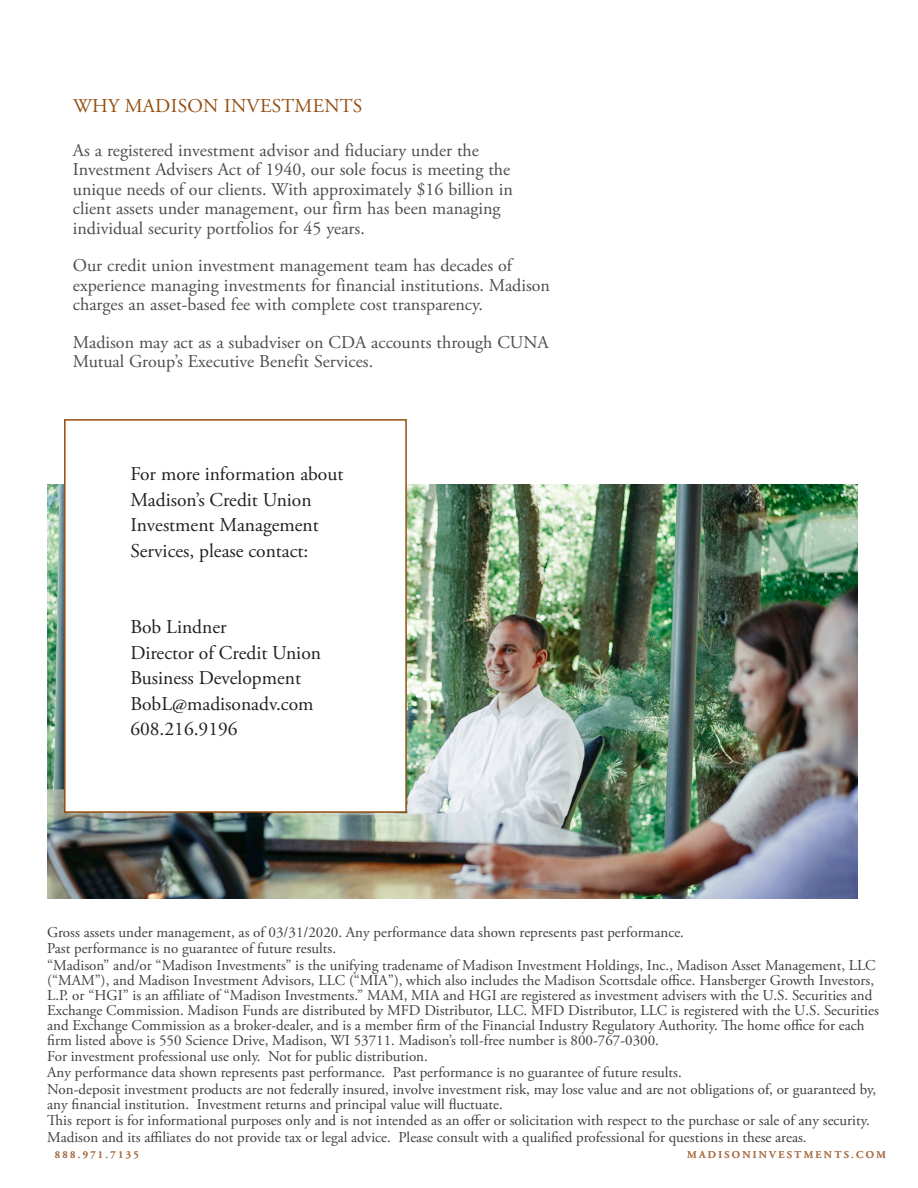
<style>
.page{position:relative;width:918px;height:1188px;background:#fff}
.page>*{position:absolute;margin:0;border:0;box-sizing:border-box;transform-origin:0 0}
.t1{font:19.5px/25.5px "Adobe Garamond Pro";color:#231f20}
.Blue_subhead{font:19.5px "Adobe Garamond Pro";letter-spacing:.015em;color:#944c0e}
.t2{font:18px/19.5px "Adobe Garamond Pro";color:#4b4c4d}
.t3{font:15px/15px "Adobe Garamond Pro";color:#3e3e3f}
.t4{font:600 10.5px "Adobe Garamond Pro";letter-spacing:.215em;color:#ad764f}
</style>
<div class="page">
<img style="left:47px;top:484px;width:810px;height:415px">
<div style="left:64px;top:419px;width:343px;height:394px;background:#fff;border:2px solid #944c0e"></div>
<p class="Blue_subhead" style="left:73px;top:94px;width:291px">WHY MADISON INVESTMENTS</p>
<p class="t2" style="left:73px;top:141px;width:441px">As a registered investment advisor and fiduciary under the Investment Advisers Act of 1940, our sole focus is meeting the unique needs of our clients. With approximately $16 billion in client assets under management, our firm has been managing individual security portfolios for 45 years.</p>
<p class="t2" style="left:73px;top:256px;width:479px">Our credit union investment management team has decades of experience managing investments for financial institutions. Madison charges an asset-based fee with complete cost transparency.</p>
<p class="t2" style="left:73px;top:333px;width:477px">Madison may act as a subadviser on CDA accounts through CUNA<br>Mutual Group’s Executive Benefit Services.</p>
<p class="t1" style="left:130px;top:462px;width:215px">For more information about<br>Madison’s Credit Union<br>Investment Management<br>Services, please contact:</p>
<p class="t1" style="left:130px;top:615px;width:98px">Bob Lindner</p>
<p class="t1" style="left:130px;top:641px;width:192px">Director of Credit Union<br>Business Development<br>BobL@madisonadv.com<br>608.216.9196</p>
<p class="t3" style="left:47px;top:925px;width:638px">Gross assets under management, as of 03/31/2020. Any performance data shown represents past performance.</p>
<p class="t3" style="left:47px;top:942px;width:290px">Past performance is no guarantee of future results.</p>
<p class="t3" style="left:47px;top:958px;width:833px">“Madison” and/or “Madison Investments” is the unifying tradename of Madison Investment Holdings, Inc., Madison Asset Management, LLC (“MAM”), and Madison Investment Advisors, LLC (“MIA”), which also includes the Madison Scottsdale office. Hansberger Growth Investors, L.P. or “HGI” is an affiliate of “Madison Investments.” MAM, MIA and HGI are registered as investment advisers with the U.S. Securities and Exchange Commission. Madison Funds are distributed by MFD Distributor, LLC. MFD Distributor, LLC is registered with the U.S. Securities and Exchange Commission as a broker-dealer, and is a member firm of the Financial Industry Regulatory Authority. The home office for each firm listed above is 550 Science Drive, Madison, WI 53711. Madison’s toll-free number is 800-767-0300.</p>
<p class="t3" style="left:47px;top:1049px;width:382px">For investment professional use only. Not for public distribution.</p>
<p class="t3" style="left:47px;top:1066px;width:636px">Any performance data shown represents past performance. Past performance is no guarantee of future results.</p>
<p class="t3" style="left:47px;top:1082px;width:831px">Non-deposit investment products are not federally insured, involve investment risk, may lose value and are not obligations of, or guaranteed by, any financial institution. Investment returns and principal value will fluctuate.</p>
<p class="t3" style="left:47px;top:1113px;width:824px">This report is for informational purposes only and is not intended as an offer or solicitation with respect to the purchase or sale of any security.</p>
<p class="t3" style="left:47px;top:1130px;width:761px">Madison and its affiliates do not provide tax or legal advice. Please consult with a qualified professional for questions in these areas.</p>
<p class="t4" style="left:91px;top:1148px;width:25px">55O</p>
<p class="t4" style="left:687px;top:1148px;width:200px">MADISONINVESTMENTS.COM</p>
<p class="t4" style="left:55px;top:1148px;width:85px">888.971.7135</p>
</div>
